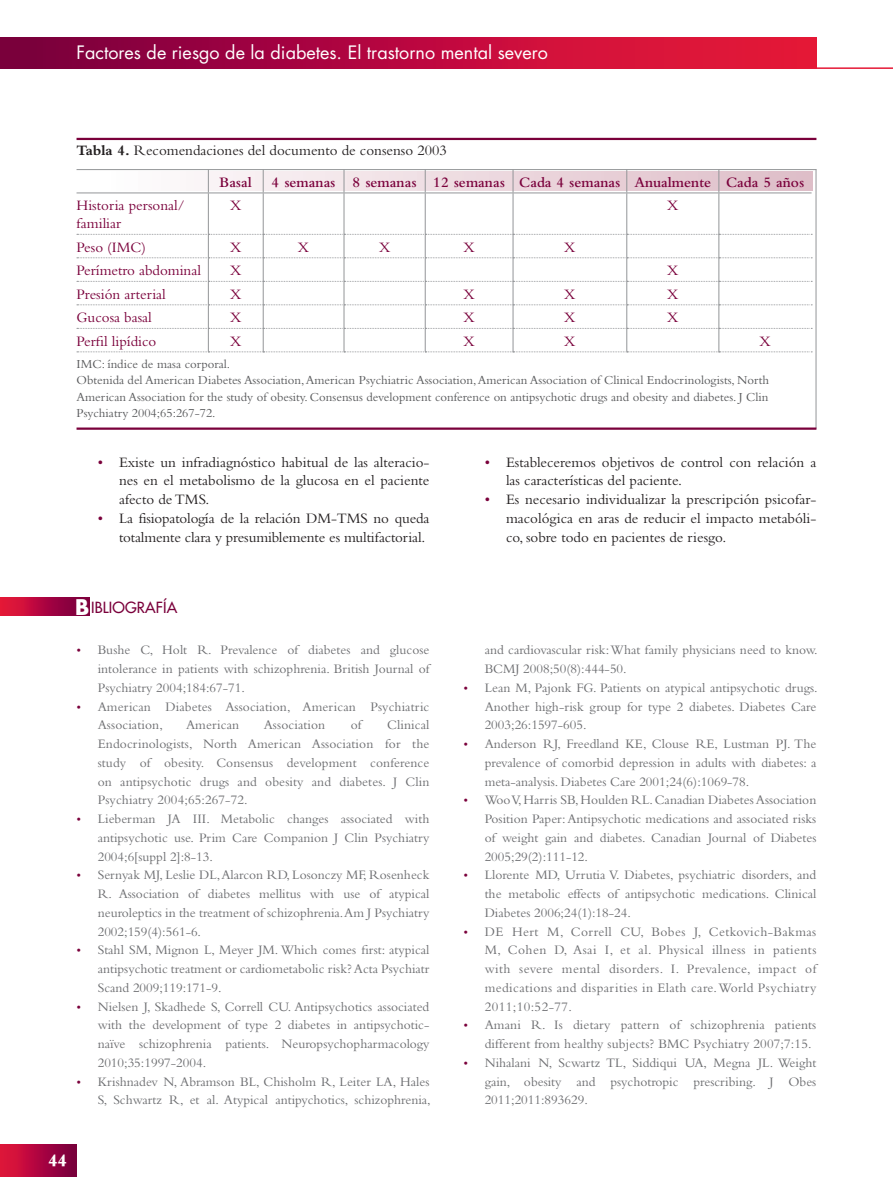
<style>
.page{position:relative;width:893px;height:1191px;background:#fff}
.page>*{position:absolute;margin:0;border:0;box-sizing:border-box;transform-origin:0 0}
.t1{font:18px "Futura";color:#fff}
.t2{font:800 18px "Bembo";color:#fff}
.t3{font:15px/18.8px "Bembo";color:#231f20;text-align:justify}
.t4{font:15px/18.8px "Bembo";color:#7a003b}
.t5{font:600 15px "Bembo";color:#7a003b}
.t6{font:15px "Futura";letter-spacing:.01em;color:#7a003b}
.t7{font:13.5px/18.8px "Bembo";color:#6c6d70;text-align:justify}
.t8{font:12.75px/16.5px "Bembo";color:#57585a}
.s1{font-weight:700}
.s2{font-weight:600;color:#7a003b}
.s3{color:#7a003b}
.s4{font-weight:700;font-size:21px;color:#fff}
</style>
<div class="page">
<div style="left:0;top:1144px;width:77px;height:32px;background:linear-gradient(to right,#e7143c,#750040)"></div>
<hr style="left:77px;top:67px;width:816px;height:2px;background:#e51836">
<div style="left:0;top:37px;width:816px;height:32px;background:linear-gradient(to right,#7a0041,#f11939)"></div>
<hr style="left:77px;top:138px;width:739px;height:2px;background:#7a003b">
<hr style="left:77px;top:169px;width:739px;height:1px;background:#939598">
<hr style="left:816px;top:169px;width:1px;height:259px;background:#939598">
<div style="left:102px;top:172px;width:710px;height:19px;background:linear-gradient(to right,#fefdfd,#debcc7)"></div>
<svg style="left:208px;top:170px;width:1px;height:22px"></svg>
<svg style="left:263px;top:170px;width:1px;height:22px"></svg>
<svg style="left:344px;top:170px;width:1px;height:22px"></svg>
<svg style="left:425px;top:170px;width:1px;height:22px"></svg>
<svg style="left:513px;top:170px;width:1px;height:22px"></svg>
<svg style="left:626px;top:170px;width:1px;height:22px"></svg>
<svg style="left:718px;top:170px;width:1px;height:22px"></svg>
<hr style="left:208px;top:193px;width:1px;height:41px;background:#939598">
<hr style="left:263px;top:193px;width:1px;height:41px;background:#939598">
<hr style="left:344px;top:193px;width:1px;height:41px;background:#939598">
<hr style="left:425px;top:193px;width:1px;height:41px;background:#939598">
<hr style="left:513px;top:193px;width:1px;height:41px;background:#939598">
<hr style="left:626px;top:193px;width:1px;height:41px;background:#939598">
<hr style="left:718px;top:193px;width:1px;height:41px;background:#939598">
<svg style="left:77px;top:234px;width:735px;height:118px"></svg>
<hr style="left:77px;top:192px;width:131px;height:1px;background:#939598">
<hr style="left:208px;top:192px;width:55px;height:1px;background:#939598">
<hr style="left:263px;top:192px;width:81px;height:1px;background:#939598">
<hr style="left:344px;top:192px;width:81px;height:1px;background:#939598">
<hr style="left:425px;top:192px;width:88px;height:1px;background:#939598">
<hr style="left:513px;top:192px;width:114px;height:1px;background:#939598">
<hr style="left:627px;top:192px;width:92px;height:1px;background:#939598">
<hr style="left:719px;top:192px;width:93px;height:1px;background:#939598">
<hr style="left:77px;top:427px;width:739px;height:3px;background:#7a003b">
<div style="left:0;top:598px;width:89px;height:18px;background:linear-gradient(to right,#eb163b,#720040)"></div>
<h1 class="t1" style="left:77px;top:41px;width:473px">Factores de riesgo de la diabetes. El trastorno mental severo</h1>
<p class="t3" style="left:220px;top:134px;width:229px;line-height:31.7px;text-indent:-143px"><span class="s1">Tabla 4.</span> Recomendaciones del documento de consenso 2003<br><span class="s2">Basal</span></p>
<p class="t5" style="left:272px;top:174px;width:534px">4 semanas 8 semanas 12 semanas Cada 4 semanas Anualmente Cada 5 años</p>
<p class="t4" style="left:77px;top:195px;width:110px">Historia personal/ familiar</p>
<p class="t4" style="left:230px;top:195px;width:13px">X</p>
<p class="t4" style="left:667px;top:195px;width:13px">X</p>
<p class="t4" style="left:77px;top:237px;width:71px">Peso (IMC)</p>
<p class="t4" style="left:230px;top:237px;width:13px">X</p>
<p class="t4" style="left:298px;top:237px;width:13px">X</p>
<p class="t4" style="left:379px;top:237px;width:13px">X</p>
<p class="t4" style="left:463px;top:237px;width:13px">X</p>
<p class="t4" style="left:564px;top:237px;width:13px">X</p>
<p class="t4" style="left:77px;top:261px;width:126px">Perímetro abdominal</p>
<p class="t4" style="left:230px;top:261px;width:13px">X</p>
<p class="t4" style="left:667px;top:261px;width:13px">X</p>
<p class="t4" style="left:77px;top:284px;width:91px">Presión arterial</p>
<p class="t4" style="left:230px;top:284px;width:13px">X</p>
<p class="t4" style="left:463px;top:284px;width:13px">X</p>
<p class="t4" style="left:564px;top:284px;width:13px">X</p>
<p class="t4" style="left:667px;top:284px;width:13px">X</p>
<p class="t4" style="left:77px;top:308px;width:77px">Gucosa basal</p>
<p class="t4" style="left:230px;top:308px;width:13px">X</p>
<p class="t4" style="left:463px;top:308px;width:13px">X</p>
<p class="t4" style="left:564px;top:308px;width:13px">X</p>
<p class="t4" style="left:667px;top:308px;width:13px">X</p>
<p class="t4" style="left:77px;top:331px;width:81px">Perfil lipídico</p>
<p class="t4" style="left:230px;top:331px;width:13px">X</p>
<p class="t4" style="left:463px;top:331px;width:13px">X</p>
<p class="t4" style="left:564px;top:331px;width:13px">X</p>
<p class="t4" style="left:760px;top:331px;width:13px">X</p>
<p class="t8" style="left:77px;top:355px;width:694px">IMC: índice de masa corporal.<br>Obtenida del American Diabetes Association, American Psychiatric Association, American Association of Clinical Endocrinologists, North American Association for the study of obesity. Consensus development conference on antipsychotic drugs and obesity and diabetes. J Clin Psychiatry 2004;65:267-72.</p>
<p class="t3" style="left:119px;top:452px;width:312px;text-indent:-21px"><span class="s3">•</span> Existe un infradiagnóstico habitual de las alteracio&shy;nes en el metabolismo de la glucosa en el paciente afecto de TMS.</p>
<p class="t3" style="left:98px;top:508px;width:333px;text-align:right"><span class="s3">•</span> La fisiopatología de la relación DM-TMS no queda totalmente clara y presumiblemente es multifactorial.</p>
<p class="t3" style="left:506px;top:452px;width:312px;text-indent:-21px"><span class="s3">•</span> Estableceremos objetivos de control con relación a las características del paciente.</p>
<p class="t3" style="left:506px;top:490px;width:312px;text-indent:-21px"><span class="s3">•</span> Es necesario individualizar la prescripción psicofar&shy;macológica en aras de reducir el impacto metabóli&shy;co, sobre todo en pacientes de riesgo.</p>
<p class="t6" style="left:75px;top:598px;width:103px"><span class="s4">B</span>IBLIOGRAFÍA</p>
<p class="t7" style="left:98px;top:640px;width:333px;text-indent:-21px"><span class="s2">•</span> Bushe C, Holt R. Prevalence of diabetes and glucose intolerance in patients with schizophrenia. British Journal of Psychiatry 2004;184:67-71.</p>
<p class="t7" style="left:98px;top:696px;width:333px;text-indent:-21px"><span class="s2">•</span> American Diabetes Association, American Psychiatric<br>Association,</p>
<p class="t7" style="left:98px;top:715px;width:333px;text-indent:289px">Clinical Endocrinologists, North American Association for the study of obesity. Consensus development conference on antipsychotic drugs and obesity and diabetes. J Clin Psychiatry 2004;65:267-72.</p>
<p class="t7" style="left:98px;top:809px;width:333px;text-indent:-21px"><span class="s2">•</span> Lieberman JA III. Metabolic changes associated with antipsychotic use. Prim Care Companion J Clin Psychiatry 2004;6[suppl 2]:8-13.</p>
<p class="t7" style="left:98px;top:865px;width:333px;text-indent:-21px"><span class="s2">•</span> Sernyak MJ, Leslie DL, Alarcon RD, Losonczy MF, Rosenheck R. Association of diabetes mellitus with use of atypical neuroleptics in the treatment of schizophrenia.Am J Psychiatry 2002;159(4):561-6.</p>
<p class="t7" style="left:98px;top:940px;width:333px;text-indent:-21px"><span class="s2">•</span> Stahl SM, Mignon L, Meyer JM. Which comes first: atypical antipsychotic treatment or cardiometabolic risk? Acta Psychiatr Scand 2009;119:171-9.</p>
<p class="t7" style="left:98px;top:996px;width:333px;text-indent:-21px"><span class="s2">•</span> Nielsen J, Skadhede S, Correll CU. Antipsychotics associated with the development of type 2 diabetes in antipsychotic&shy;naïve schizophrenia patients. Neuropsychopharmacology 2010;35:1997-2004.</p>
<p class="t7" style="left:76px;top:1071px;width:356px;text-align:right"><span class="s2">•</span> Krishnadev N, Abramson BL, Chisholm R, Leiter LA, Hales<br>S, Schwartz R, et al. Atypical antipychotics, schizophrenia,</p>
<p class="t7" style="left:186px;top:715px;width:55px">American</p>
<p class="t7" style="left:264px;top:715px;width:63px">Association</p>
<p class="t7" style="left:351px;top:715px;width:12px">of</p>
<h1 class="t2" style="left:48px;top:1149px;width:21px">44</h1>
<p class="t7" style="left:485px;top:640px;width:334px">and cardiovascular risk: What family physicians need to know.<br>BCMJ 2008;50(8):444-50.</p>
<p class="t7" style="left:485px;top:678px;width:334px;text-indent:-21px"><span class="s2">•</span> Lean M, Pajonk FG. Patients on atypical antipsychotic drugs.<br>Another high-risk group for type 2 diabetes. Diabetes Care 2003;26:1597-605.</p>
<p class="t7" style="left:485px;top:734px;width:333px;text-indent:-21px"><span class="s2">•</span> Anderson RJ, Freedland KE, Clouse RE, Lustman PJ. The prevalence of comorbid depression in adults with diabetes: a meta-analysis. Diabetes Care 2001;24(6):1069-78.</p>
<p class="t7" style="left:485px;top:790px;width:333px;text-indent:-21px"><span class="s2">•</span> Woo V, Harris SB, Houlden RL. Canadian Diabetes Association Position Paper: Antipsychotic medications and associated risks of weight gain and diabetes. Canadian Journal of Diabetes 2005;29(2):111-12.</p>
<p class="t7" style="left:485px;top:865px;width:333px;text-indent:-21px"><span class="s2">•</span> Llorente MD, Urrutia V. Diabetes, psychiatric disorders, and the metabolic effects of antipsychotic medications. Clinical Diabetes 2006;24(1):18-24.</p>
<p class="t7" style="left:485px;top:921px;width:333px;text-indent:-21px"><span class="s2">•</span> DE Hert M, Correll CU, Bobes J, Cetkovich-Bakmas M, Cohen D, Asai I, et al. Physical illness in patients with severe mental disorders. I. Prevalence, impact of medications and disparities in Elath care. World Psychiatry 2011;10:52-77.</p>
<p class="t7" style="left:485px;top:1015px;width:333px;text-indent:-21px"><span class="s2">•</span> Amani R. Is dietary pattern of schizophrenia patients different from healthy subjects? BMC Psychiatry 2007;7:15.</p>
<p class="t7" style="left:485px;top:1053px;width:333px;text-indent:-21px"><span class="s2">•</span> Nihalani N, Scwartz TL, Siddiqui UA, Megna JL. Weight gain, obesity and psychotropic prescribing. J Obes 2011;2011:893629.</p>
</div>
